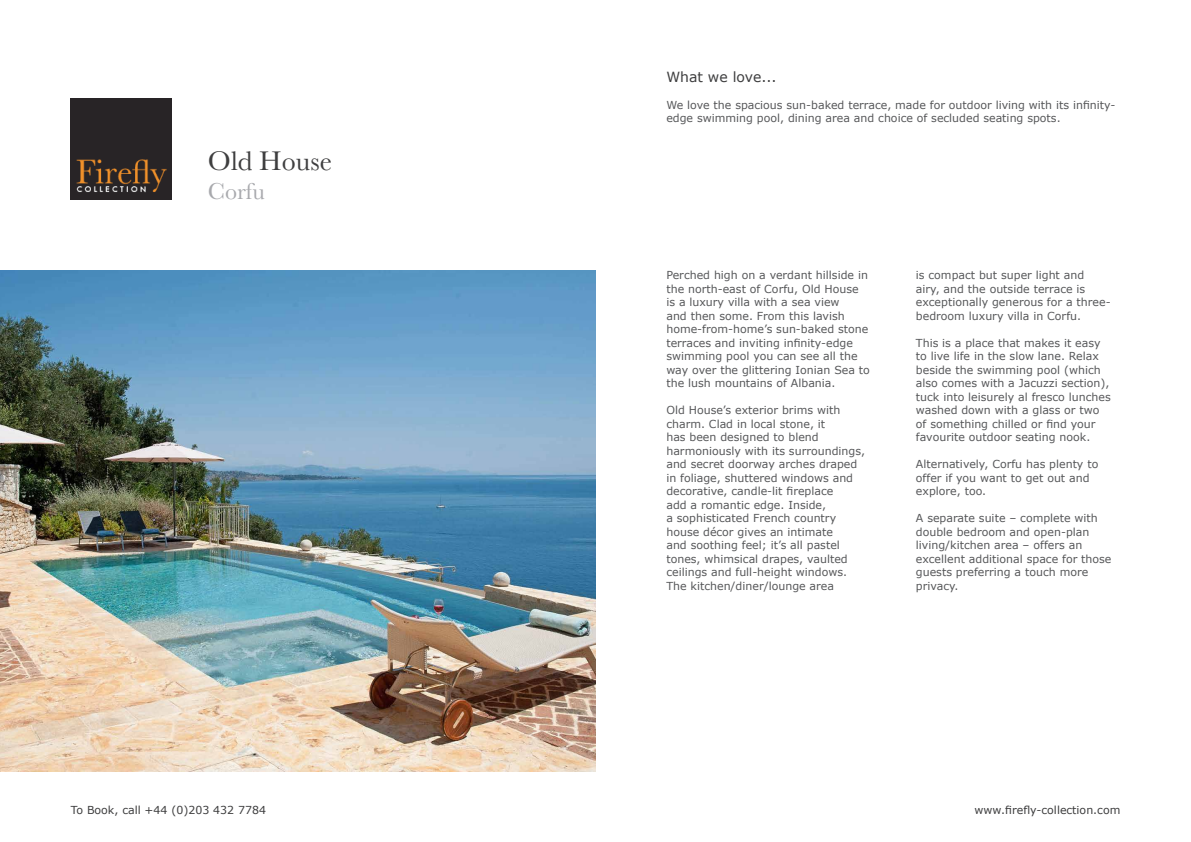
<style>
.page{position:relative;width:1191px;height:842px;background:#fff}
.page>*{position:absolute;margin:0;border:0;box-sizing:border-box;transform-origin:0 0}
.t1{font:28px "Baskerville";color:#3e3e3f}
.t2{font:24px "Baskerville";color:#a8a9ad}
.t3{font:14px "Verdana";color:#3e3e3f}
.t4{font:11px/13.5px "Verdana";color:#57585a}
.t5{font:11px "Verdana";color:#3e3e3f}
</style>
<div class="page">
<img style="left:71px;top:99px;width:101px;height:101px">
<img style="left:0;top:271px;width:595px;height:500px">
<p class="t1" style="left:208px;top:143px;width:125px">Old House</p>
<p class="t2" style="left:208px;top:176px;width:59px">Corfu</p>
<p class="t5" style="left:71px;top:802px;width:197px">To Book, call +44 (0)203 432 7784</p>
<p class="t3" style="left:666px;top:68px;width:112px">What we love...</p>
<p class="t4" style="left:666px;top:98px;width:450px">We love the spacious sun-baked terrace, made for outdoor living with its infinity&shy;edge swimming pool, dining area and choice of secluded seating spots.</p>
<p class="t4" style="left:666px;top:269px;width:205px">Perched high on a verdant hillside in the north-east of Corfu, Old House is a luxury villa with a sea view<br>and then some. From this lavish home-from-home’s sun-baked stone terraces and inviting infinity-edge swimming pool you can see all the way over the glittering Ionian Sea to the lush mountains of Albania.</p>
<p class="t4" style="left:666px;top:404px;width:200px">Old House’s exterior brims with charm. Clad in local stone, it<br>has been designed to blend harmoniously with its surroundings, and secret doorway arches draped in foliage, shuttered windows and decorative, candle-lit fireplace<br>add a romantic edge. Inside,<br>a sophisticated French country house décor gives an intimate<br>and soothing feel; it’s all pastel tones, whimsical drapes, vaulted ceilings and full-height windows.<br>The kitchen/diner/lounge area</p>
<p class="t4" style="left:916px;top:269px;width:196px">is compact but super light and airy, and the outside terrace is exceptionally generous for a three&shy;bedroom luxury villa in Corfu.</p>
<p class="t4" style="left:916px;top:336px;width:196px">This is a place that makes it easy to live life in the slow lane. Relax beside the swimming pool (which also comes with a Jacuzzi section), tuck into leisurely al fresco lunches washed down with a glass or two of something chilled or find your favourite outdoor seating nook.</p>
<p class="t4" style="left:916px;top:458px;width:184px">Alternatively, Corfu has plenty to offer if you want to get out and explore, too.</p>
<p class="t4" style="left:916px;top:512px;width:197px">A separate suite – complete with double bedroom and open-plan living/kitchen area – offers an excellent additional space for those guests preferring a touch more privacy.</p>
<p class="t5" style="left:974px;top:802px;width:147px">www.firefly-collection.com</p>
</div>
